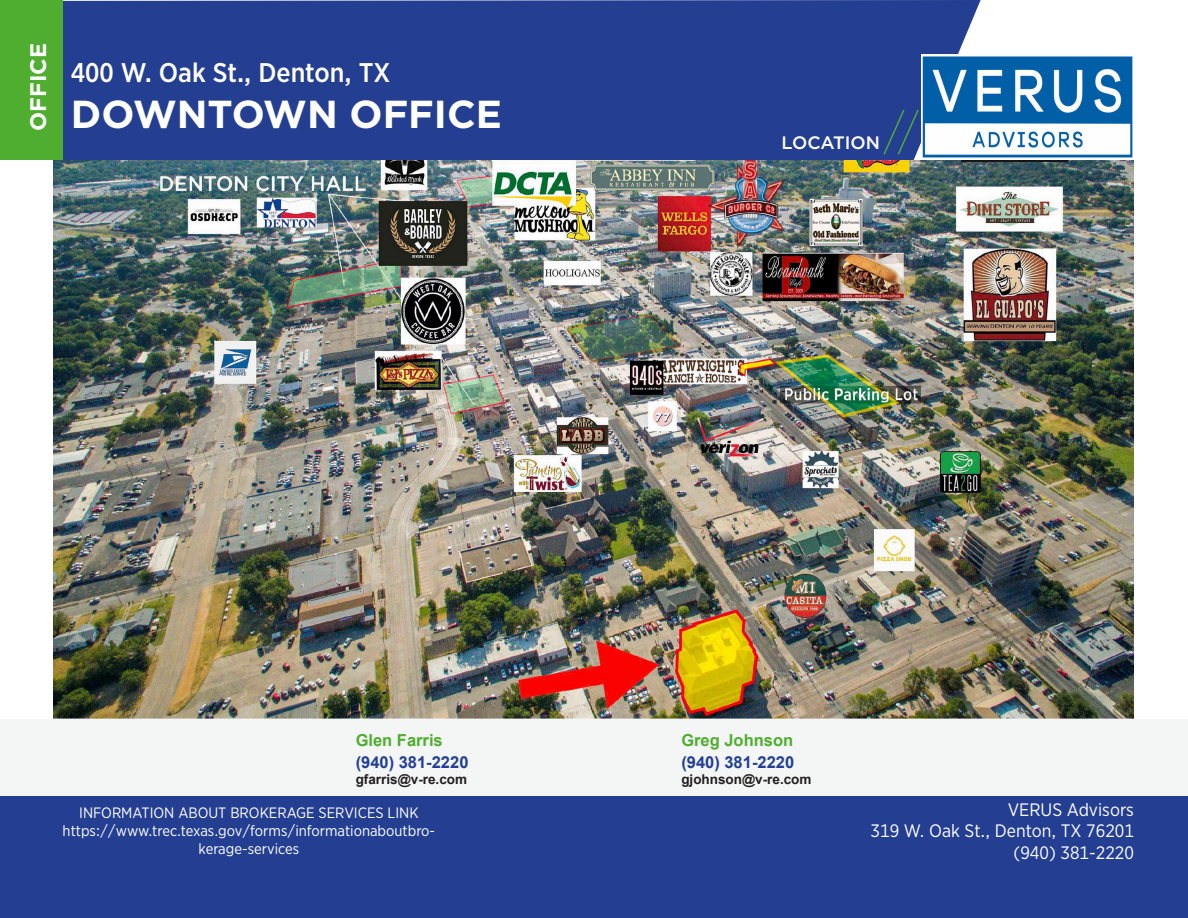
<style>
.page{position:relative;width:1188px;height:918px;background:#fff}
.page>*{position:absolute;margin:0;border:0;box-sizing:border-box;transform-origin:0 0}
.t1{font:700 39px "Gotham C1 Head";color:#fff}
.t2{font:700 27px "Gotham C2 Text";color:#fff}
.t3{font:700 22.5px "Gotham C1 Head";color:#fff}
.t4{font:18px "Gotham C2 Text";color:#fff}
.t5{font:18px "Gotham C1 Head";color:#fff}
.t6{font:700 16.5px "Arial";color:#223e95}
.t7{font:700 16.5px "Arial";color:#4fad2f}
.t8{font:15px/18px "Gotham C2 Text";color:#fff;text-align:center}
.t9{font:700 13.5px "Arial";color:#231f20}
</style>
<div class="page">
<div style="left:63px;top:0;width:918px;height:160px;background:#243f91"></div>
<svg style="left:882px;top:108px;width:38px;height:48px;background:#2a4a8a"></svg>
<div style="left:0;top:0;width:63px;height:160px;background:#4fad2f"></div>
<div style="left:0;top:796px;width:1188px;height:122px;background:#243f91"></div>
<div style="left:0;top:719px;width:1188px;height:77px;background:#f3f6f4"></div>
<img style="left:54px;top:160px;width:1080px;height:559px">
<img style="left:922px;top:54px;width:211px;height:105px">
<p class="t3" style="left:23px;top:131px;width:89px;rotate:-90deg">OFFICE</p>
<p class="t2" style="left:71px;top:55px;width:321px">400 W. Oak St., Denton, TX</p>
<p class="t1" style="left:71px;top:89px;width:432px">DOWNTOWN OFFICE</p>
<p class="t5" style="left:782px;top:131px;width:100px">LOCATION</p>
<p class="t7" style="left:356px;top:729px;width:89px">Glen Farris</p>
<p class="t6" style="left:356px;top:751px;width:114px">(940) 381-2220</p>
<p class="t9" style="left:356px;top:770px;width:113px">gfarris@v-re.com</p>
<p class="t8" style="left:79px;top:804px;width:341px">INFORMATION ABOUT BROKERAGE SERVICES LINK</p>
<p class="t8" style="left:63px;top:822px;width:374px">https://www.trec.texas.gov/forms/informationaboutbro&shy;kerage-services</p>
<p class="t7" style="left:681px;top:729px;width:113px">Greg Johnson</p>
<p class="t6" style="left:681px;top:751px;width:114px">(940) 381-2220</p>
<p class="t9" style="left:681px;top:770px;width:132px">gjohnson@v-re.com</p>
<p class="t4" style="left:1008px;top:798px;width:128px">VERUS Advisors</p>
<p class="t4" style="left:871px;top:820px;width:265px">319 W. Oak St., Denton, TX 76201</p>
<p class="t4" style="left:1014px;top:842px;width:122px">(940) 381-2220</p>
</div>
